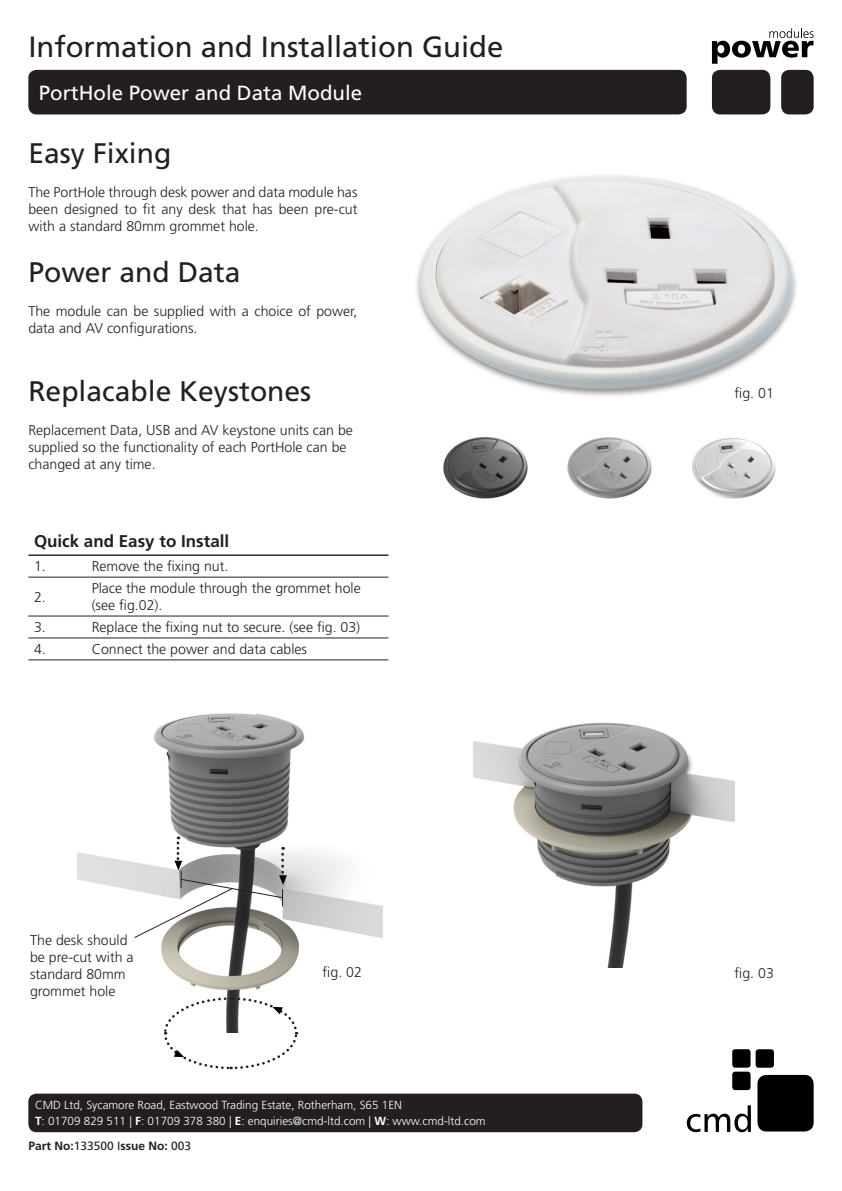
<style>
.page{position:relative;width:842px;height:1191px;background:#fff}
.page>*{position:absolute;margin:0;border:0;box-sizing:border-box;transform-origin:0 0}
.t1{font:29.2px "Frutiger LT Std";color:#231f20}
.t2{font:28.2px "Frutiger LT Std";color:#231f20}
.t3{font:20.4px "Frutiger LT Std";color:#fff}
.t4{font:700 17px "Frutiger LT Std";color:#231f20}
.t5{font:300 14.2px/17px "Frutiger LT Std";color:#231f20}
.t6{font:700 12px "Frutiger LT Std";color:#231f20}
.t7{font:300 11.8px/16px "Frutiger LT Std";color:#fff}
.s1{font-weight:700}
.s2{font-weight:400}
</style>
<div class="page">
<div style="left:28px;top:70px;width:659px;height:44px;background:#231f20;border-radius:8px"></div>
<div style="left:712px;top:70px;width:58px;height:44px;background:#231f20;border-radius:8px"></div>
<div style="left:781px;top:70px;width:33px;height:44px;background:#231f20;border-radius:8px"></div>
<div style="left:28px;top:1093px;width:614px;height:39px;background:#231f20;border-radius:8px"></div>
<div style="left:757px;top:1075px;width:57px;height:56px;background:#000;border-radius:9px"></div>
<svg style="left:687px;top:1105px;width:64px;height:27px"></svg>
<div style="left:732px;top:1071px;width:18px;height:19px;background:#000;border-radius:3px"></div>
<div style="left:732px;top:1049px;width:18px;height:18px;background:#000;border-radius:3px"></div>
<div style="left:756px;top:1049px;width:18px;height:18px;background:#000;border-radius:3px"></div>
<svg style="left:712px;top:28px;width:102px;height:36px"></svg>
<img style="left:443px;top:436px;width:85px;height:63px">
<img style="left:567px;top:437px;width:85px;height:62px">
<img style="left:692px;top:438px;width:84px;height:61px">
<hr style="left:28px;top:637px;width:58px;height:1px;background:#231f20">
<hr style="left:86px;top:637px;width:302px;height:1px;background:#231f20">
<hr style="left:28px;top:554px;width:58px;height:2px;background:#231f20">
<hr style="left:86px;top:554px;width:302px;height:2px;background:#231f20">
<hr style="left:28px;top:659px;width:58px;height:1px;background:#231f20">
<hr style="left:86px;top:659px;width:302px;height:1px;background:#231f20">
<hr style="left:28px;top:577px;width:58px;height:1px;background:#231f20">
<hr style="left:86px;top:577px;width:302px;height:1px;background:#231f20">
<hr style="left:86px;top:615px;width:302px;height:1px;background:#231f20">
<hr style="left:28px;top:615px;width:58px;height:1px;background:#231f20">
<img style="left:416px;top:175px;width:380px;height:221px">
<img style="left:78px;top:713px;width:304px;height:283px">
<svg style="left:163px;top:996px;width:136px;height:74px"></svg>
<img style="left:473px;top:722px;width:261px;height:245px">
<svg style="left:133px;top:836px;width:154px;height:103px"></svg>
<h1 class="t1" style="left:28px;top:30px;width:476px">Information and Installation Guide</h1>
<h3 class="t3" style="left:39px;top:81px;width:325px">PortHole Power and Data Module</h3>
<p class="t2" style="left:28px;top:137px;width:145px">Easy Fixing</p>
<p class="t5" style="left:28px;top:184px;width:331px;text-align:justify">The PortHole through desk power and data module has been designed to fit any desk that has been pre-cut with a standard 80mm grommet hole.</p>
<p class="t2" style="left:28px;top:255px;width:214px">Power and Data</p>
<p class="t5" style="left:28px;top:302px;width:331px">The module can be supplied with a choice of power, data and AV configurations.</p>
<p class="t2" style="left:28px;top:374px;width:284px">Replacable Keystones</p>
<p class="t5" style="left:28px;top:421px;width:326px">Replacement Data, USB and AV keystone units can be supplied so the functionality of each PortHole can be changed at any time.</p>
<p class="t4" style="left:34px;top:531px;width:197px">Quick and Easy to Install</p>
<p class="t5" style="left:34px;top:558px;width:13px">1.</p>
<p class="t5" style="left:92px;top:558px;width:138px">Remove the fixing nut.</p>
<p class="t5" style="left:34px;top:588px;width:13px">2.</p>
<p class="t5" style="left:92px;top:580px;width:271px">Place the module through the grommet hole (see fig.02).</p>
<p class="t5" style="left:34px;top:619px;width:13px">3.</p>
<p class="t5" style="left:92px;top:619px;width:270px">Replace the fixing nut to secure. (see fig. 03)</p>
<p class="t5" style="left:34px;top:641px;width:13px">4.</p>
<p class="t5" style="left:92px;top:641px;width:217px">Connect the power and data cables</p>
<p class="t5" style="left:734px;top:385px;width:41px">fig. 01</p>
<p class="t5" style="left:30px;top:931px;width:105px">The desk should be pre-cut with a standard 80mm</p>
<p class="t5" style="left:30px;top:982px;width:87px">grommet hole</p>
<p class="t5" style="left:323px;top:963px;width:41px">fig. 02</p>
<p class="t5" style="left:734px;top:964px;width:41px">fig. 03</p>
<p class="t7" style="left:35px;top:1097px;width:452px">CMD Ltd, Sycamore Road, Eastwood Trading Estate, Rotherham, S65 1EN<br><span class="s1">T</span>: 01709 829 511 | <span class="s1">F</span>: 01709 378 380 | <span class="s1">E</span>: enquiries@cmd-ltd.com | <span class="s1">W</span>: www.cmd-ltd.com</p>
<p class="t6" style="left:28px;top:1138px;width:164px">Part No:<span class="s2">133500 I</span>ssue No: <span class="s2">003</span></p>
</div>
